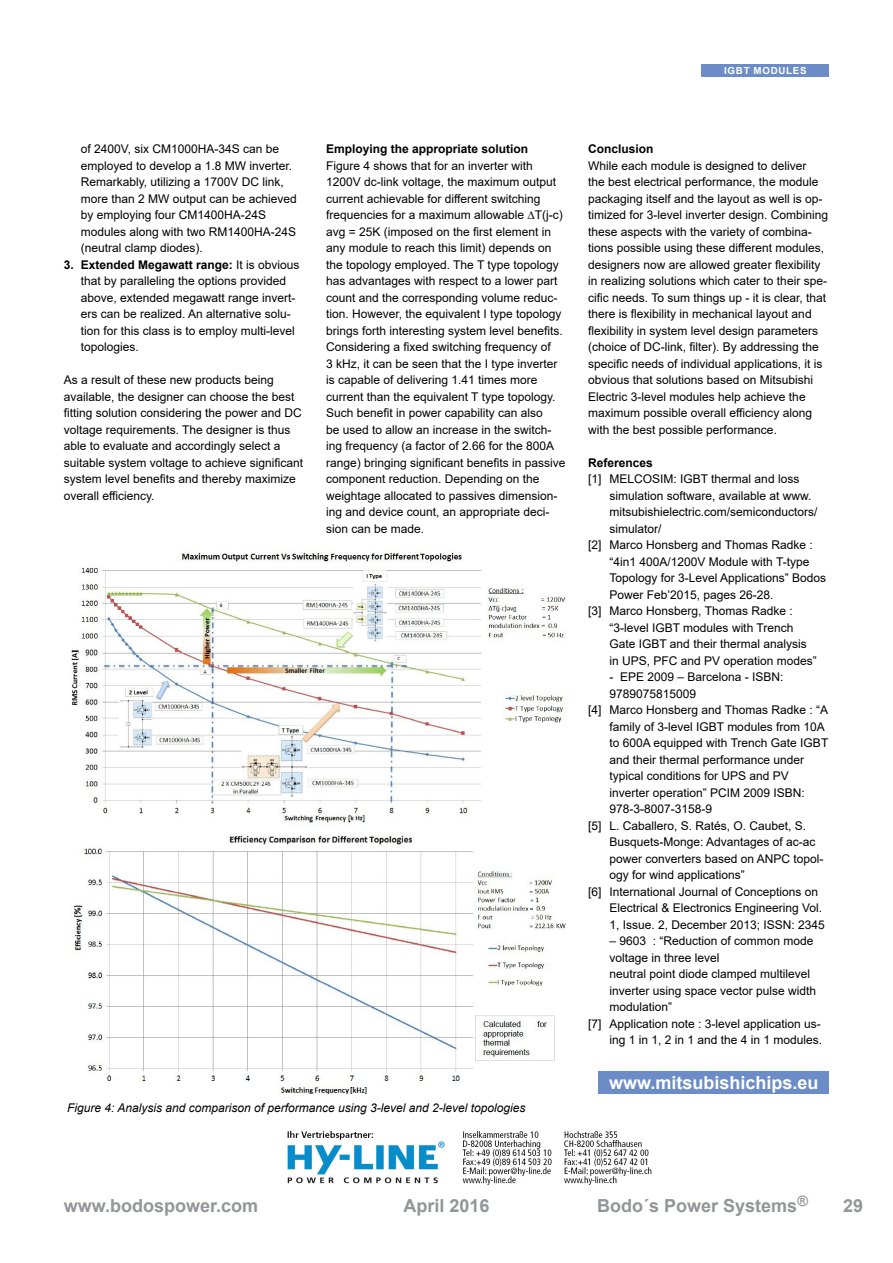
<style>
.page{position:relative;width:893px;height:1263px;background:#fff}
.page>*{position:absolute;margin:0;border:0;box-sizing:border-box;transform-origin:0 0}
.t1{font:700 18px "Arial";color:#939598}
.t2{font:700 18px "Arial";color:#fff}
.t3{font:12px/16.5px "Arial";color:#000}
.t4{font:italic 12px "Arial";color:#000}
.t5{font:700 12px "Arial";color:#000}
.t6{font:700 9.75px "Arial";letter-spacing:.075em;color:#fff}
.s1{font-weight:700}
</style>
<div class="page">
<div style="left:598px;top:1072px;width:231px;height:22px;background:#6c8cc7"></div>
<div style="left:702px;top:64px;width:127px;height:13px;background:#6c8cc7"></div>
<img style="left:71px;top:547px;width:495px;height:548px">
<img style="left:287px;top:1131px;width:365px;height:54px">
<p class="t6" style="left:724px;top:63px;width:84px">IGBT MODULES</p>
<p class="t6" style="left:740px;top:63px;width:53px">CONTENT</p>
<p class="t3" style="left:81px;top:141px;width:218px">of 2400V, six CM1000HA-34S can be employed to develop a 1.8 MW inverter.<br>Remarkably, utilizing a 1700V DC link, more than 2 MW output can be achieved by employing four CM1400HA-24S modules along with two RM1400HA-24S (neutral clamp diodes).</p>
<p class="t3" style="left:81px;top:256px;width:220px;text-indent:-17px"><span class="s1">3. Extended Megawatt range:</span> It is obvious that by paralleling the options provided above, extended megawatt range invert&shy;ers can be realized. An alternative solu&shy;tion for this class is to employ multi-level topologies.</p>
<p class="t3" style="left:64px;top:372px;width:241px">As a result of these new products being available, the designer can choose the best fitting solution considering the power and DC voltage requirements. The designer is thus able to evaluate and accordingly select a suitable system voltage to achieve significant system level benefits and thereby maximize overall efficiency.</p>
<p class="t5" style="left:326px;top:141px;width:204px">Employing the appropriate solution</p>
<p class="t3" style="left:326px;top:157px;width:241px">Figure 4 shows that for an inverter with 1200V dc-link voltage, the maximum output current achievable for different switching frequencies for a maximum allowable ∆T(j-c) avg = 25K (imposed on the first element in any module to reach this limit) depends on the topology employed. The T type topology has advantages with respect to a lower part count and the corresponding volume reduc&shy;tion. However, the equivalent I type topology brings forth interesting system level benefits.<br>Considering a fixed switching frequency of<br>3 kHz, it can be seen that the I type inverter is capable of delivering 1.41 times more current than the equivalent T type topology.<br>Such benefit in power capability can also<br>be used to allow an increase in the switch&shy;ing frequency (a factor of 2.66 for the 800A range) bringing significant benefits in passive component reduction. Depending on the weightage allocated to passives dimension&shy;ing and device count, an appropriate deci&shy;sion can be made.</p>
<p class="t4" style="left:67px;top:1100px;width:460px">Figure 4: Analysis and comparison of performance using 3-level and 2-level topologies</p>
<p class="t5" style="left:588px;top:141px;width:67px">Conclusion</p>
<p class="t3" style="left:588px;top:157px;width:242px">While each module is designed to deliver<br>the best electrical performance, the module packaging itself and the layout as well is op&shy;timized for 3-level inverter design. Combining these aspects with the variety of combina&shy;tions possible using these different modules, designers now are allowed greater flexibility in realizing solutions which cater to their spe&shy;cific needs. To sum things up - it is clear, that there is flexibility in mechanical layout and flexibility in system level design parameters (choice of DC-link, filter). By addressing the specific needs of individual applications, it is obvious that solutions based on Mitsubishi Electric 3-level modules help achieve the maximum possible overall efficiency along with the best possible performance.</p>
<p class="t5" style="left:588px;top:454px;width:66px">References</p>
<p class="t3" style="left:588px;top:471px;width:213px">[1] MELCOSIM: IGBT thermal and loss</p>
<p class="t3" style="left:609px;top:487px;width:204px">simulation software, available at www.</p>
<p class="t3" style="left:609px;top:504px;width:210px">mitsubishielectric.com/semiconductors/</p>
<p class="t3" style="left:609px;top:520px;width:54px">simulator/</p>
<p class="t3" style="left:588px;top:537px;width:226px">[2] Marco Honsberg and Thomas Radke :</p>
<p class="t3" style="left:609px;top:553px;width:201px">“4in1 400A/1200V Module with T-type</p>
<p class="t3" style="left:609px;top:570px;width:218px">Topology for 3-Level Applications” Bodos</p>
<p class="t3" style="left:609px;top:586px;width:166px">Power Feb’2015, pages 26-28.</p>
<p class="t3" style="left:588px;top:603px;width:206px">[3] Marco Honsberg, Thomas Radke :</p>
<p class="t3" style="left:609px;top:619px;width:185px">“3-level IGBT modules with Trench</p>
<p class="t3" style="left:609px;top:636px;width:199px">Gate IGBT and their thermal analysis</p>
<p class="t3" style="left:609px;top:652px;width:209px">in UPS, PFC and PV operation modes”</p>
<p class="t3" style="left:609px;top:669px;width:176px">- EPE 2009 – Barcelona - ISBN:</p>
<p class="t3" style="left:609px;top:685px;width:88px">9789075815009</p>
<p class="t3" style="left:588px;top:702px;width:241px">[4] Marco Honsberg and Thomas Radke : “A</p>
<p class="t3" style="left:609px;top:718px;width:217px">family of 3-level IGBT modules from 10A</p>
<p class="t3" style="left:609px;top:735px;width:220px">to 600A equipped with Trench Gate IGBT</p>
<p class="t3" style="left:609px;top:751px;width:196px">and their thermal performance under</p>
<p class="t3" style="left:609px;top:768px;width:181px">typical conditions for UPS and PV</p>
<p class="t3" style="left:609px;top:784px;width:197px">inverter operation” PCIM 2009 ISBN:</p>
<p class="t3" style="left:609px;top:801px;width:104px">978-3-8007-3158-9</p>
<p class="t3" style="left:588px;top:817px;width:220px">[5] L. Caballero, S. Ratés, O. Caubet, S.</p>
<p class="t3" style="left:609px;top:834px;width:208px">Busquets-Monge: Advantages of ac-ac</p>
<p class="t3" style="left:609px;top:850px;width:216px">power converters based on ANPC topol-</p>
<p class="t3" style="left:609px;top:867px;width:137px">ogy for wind applications”</p>
<p class="t3" style="left:588px;top:883px;width:232px">[6] International Journal of Conceptions on</p>
<p class="t3" style="left:609px;top:900px;width:214px">Electrical &amp; Electronics Engineering Vol.</p>
<p class="t3" style="left:609px;top:916px;width:217px">1, Issue. 2, December 2013; ISSN: 2345</p>
<p class="t3" style="left:609px;top:933px;width:206px">– 9603 : “Reduction of common mode</p>
<p class="t3" style="left:609px;top:949px;width:112px">voltage in three level</p>
<p class="t3" style="left:609px;top:966px;width:202px">neutral point diode clamped multilevel</p>
<p class="t3" style="left:609px;top:982px;width:208px">inverter using space vector pulse width</p>
<p class="t3" style="left:609px;top:999px;width:64px">modulation”</p>
<p class="t3" style="left:588px;top:1015px;width:234px">[7] Application note : 3-level application us-</p>
<p class="t3" style="left:609px;top:1032px;width:214px">ing 1 in 1, 2 in 1 and the 4 in 1 modules.</p>
<h1 class="t2" style="left:609px;top:1070px;width:211px">www.mitsubishichips.eu</h1>
<h1 class="t1" style="left:64px;top:1193px;width:196px">www.bodospower.com</h1>
<h1 class="t1" style="left:403px;top:1193px;width:88px">April 2016</h1>
<h1 class="t1" style="left:597px;top:1193px;width:212px">Bodo´s Power Systems<sup>®</sup></h1>
<h1 class="t1" style="left:843px;top:1193px;width:22px">29</h1>
</div>
